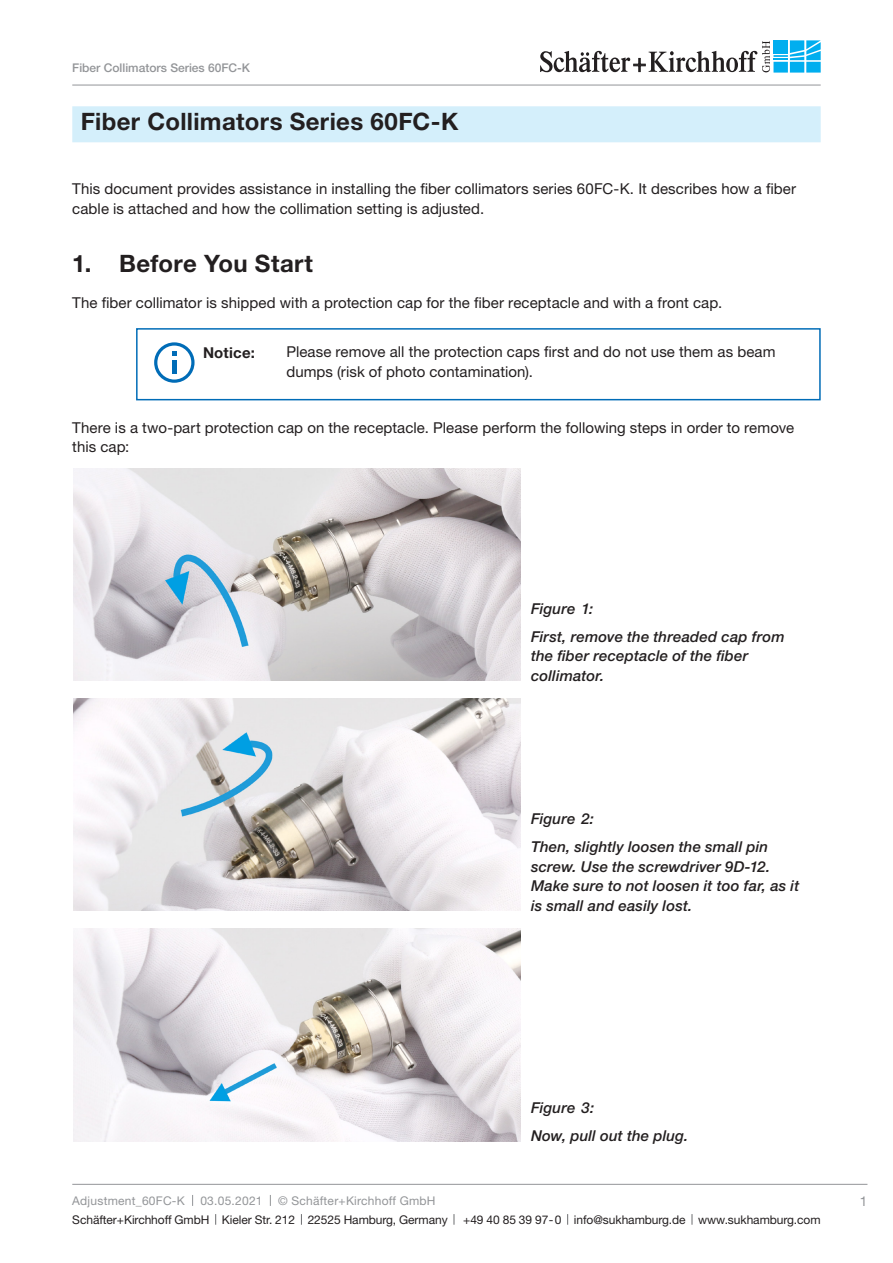
<style>
.page{position:relative;width:893px;height:1263px;background:#fff}
.page>*{position:absolute;margin:0;border:0;box-sizing:border-box;transform-origin:0 0}
.S_K_Kapitel{font:700 24px "Helvetica Neue";letter-spacing:.015em;color:#231f20}
.S_K_Fließtext{font:15px/19.5px "Helvetica Neue";letter-spacing:.005em;color:#231f20}
.Bildlegende___seitli{font:italic 500 15px/19.5px "Helvetica Neue";letter-spacing:.01em;color:#231f20}
.t1{font:700 15px "Helvetica Neue";letter-spacing:.01em;color:#231f20}
.t2{font:13.5px "Helvetica Neue";color:#939598}
.t3{font:12px "Helvetica Neue";letter-spacing:-.005em;color:#231f20}
.t4{font:12px "Helvetica Neue";letter-spacing:.02em;color:#939598}
.Überschrift_1__Kopfz{font:500 12px "Helvetica Neue";color:#939598}
</style>
<div class="page">
<svg style="left:773px;top:72px;width:15px;height:1px"></svg>
<div style="left:790px;top:62px;width:14px;height:11px;background:#69cff5"></div>
<svg style="left:806px;top:72px;width:15px;height:1px"></svg>
<svg style="left:540px;top:40px;width:281px;height:32px"></svg>
<hr style="left:72px;top:85px;width:749px;height:1px;background:#939598">
<hr style="left:72px;top:1184px;width:795px;height:1px;background:#939598">
<div style="left:72px;top:106px;width:749px;height:36px;background:#d4effb"></div>
<div style="left:136px;top:328px;width:685px;height:72px;border:2px solid #006cb7"></div>
<svg style="left:154px;top:342px;width:41px;height:40px"></svg>
<img style="left:74px;top:468px;width:446px;height:213px">
<img style="left:74px;top:698px;width:446px;height:213px">
<img style="left:74px;top:928px;width:446px;height:213px">
<p class="Überschrift_1__Kopfz" style="left:72px;top:61px;width:179px">Fiber Collimators Series 60FC-K</p>
<p class="S_K_Kapitel" style="left:81px;top:106px;width:379px">Fiber Collimators Series 60FC-K</p>
<p class="S_K_Fließtext" style="left:72px;top:179px;width:725px">This document provides assistance in installing the fiber collimators series 60FC-K. It describes how a fiber cable is attached and how the collimation setting is adjusted.</p>
<p class="S_K_Kapitel" style="left:72px;top:248px;width:242px">1. Before You Start</p>
<p class="S_K_Fließtext" style="left:72px;top:293px;width:651px">The fiber collimator is shipped with a protection cap for the fiber receptacle and with a front cap.</p>
<p class="S_K_Fließtext" style="left:286px;top:342px;width:491px">Please remove all the protection caps first and do not use them as beam dumps (risk of photo contamination).</p>
<p class="t1" style="left:203px;top:343px;width:53px">Notice:</p>
<p class="S_K_Fließtext" style="left:72px;top:417px;width:723px">There is a two-part protection cap on the receptacle. Please perform the following steps in order to remove this cap:</p>
<p class="Bildlegende___seitli" style="left:531px;top:599px;width:64px">Figure 1:</p>
<p class="Bildlegende___seitli" style="left:531px;top:627px;width:255px">First, remove the threaded cap from the fiber receptacle of the fiber collimator.</p>
<p class="Bildlegende___seitli" style="left:531px;top:809px;width:65px">Figure 2:</p>
<p class="Bildlegende___seitli" style="left:531px;top:837px;width:270px">Then, slightly loosen the small pin screw. Use the screwdriver 9D-12.<br>Make sure to not loosen it too far, as it is small and easily lost.</p>
<p class="Bildlegende___seitli" style="left:531px;top:1098px;width:65px">Figure 3:</p>
<p class="Bildlegende___seitli" style="left:531px;top:1126px;width:159px">Now, pull out the plug.</p>
<p class="t4" style="left:72px;top:1193px;width:114px">Adjustment_60FC-K</p>
<p class="t4" style="left:200px;top:1193px;width:64px">03.05.2021</p>
<p class="t4" style="left:278px;top:1193px;width:159px">© Schäfter+Kirchhoff GmbH</p>
<p class="t3" style="left:72px;top:1212px;width:377px">Schäfter+Kirchhoff GmbH Kieler Str. 212 22525 Hamburg, Germany</p>
<p class="t3" style="left:463px;top:1212px;width:359px">+49 40 85 39 97-0 info@sukhamburg.de www.sukhamburg.com</p>
<p class="t2" style="left:860px;top:1193px;width:9px">1</p>
</div>
